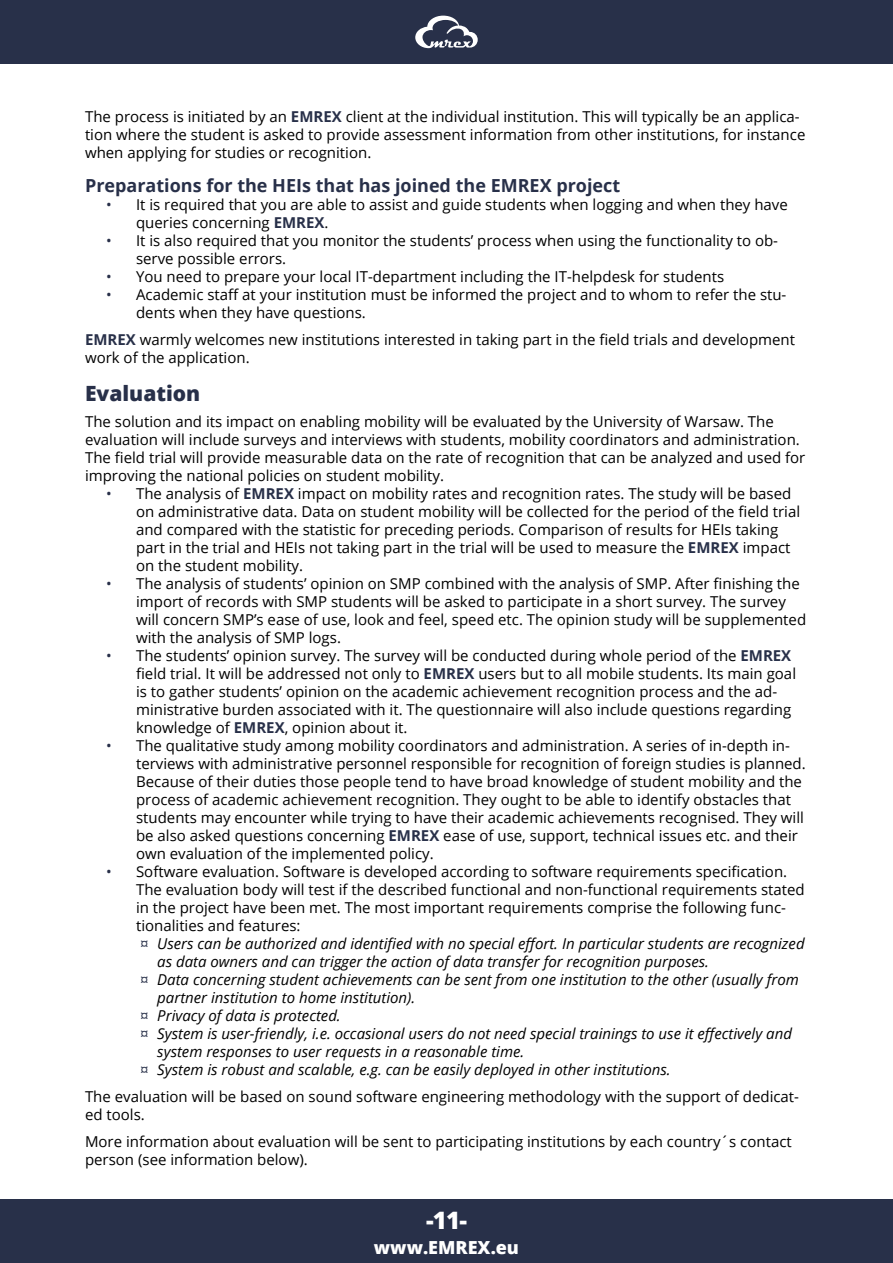
<style>
.page{position:relative;width:893px;height:1263px;background:#fff}
.page>*{position:absolute;margin:0;border:0;box-sizing:border-box;transform-origin:0 0}
.t1{font:800 24px "Open Sans";color:#fff}
.t2{font:800 21px "Open Sans";color:#283049}
.t3{font:700 18px "Open Sans";color:#283049}
.t4{font:800 18px "Open Sans";color:#fff}
.t5{font:15px/18px "Open Sans";color:#000}
.t6{font:italic 15px "Open Sans";color:#000}
.s1{font-weight:700;color:#283049}
.s2{color:#283049}
.s3{font-style:normal;color:#283049}
</style>
<div class="page">
<div style="left:0;top:1199px;width:893px;height:64px;background:#283049"></div>
<div style="left:0;top:0;width:893px;height:64px;background:#283049"></div>
<svg style="left:415px;top:16px;width:63px;height:32px"></svg>
<p class="t5" style="left:85px;top:107px;width:722px">The process is initiated by an <span class="s1">EMREX</span> client at the individual institution. This will typically be an applica&shy;tion where the student is asked to provide assessment information from other institutions, for instance when applying for studies or recognition.</p>
<p class="t3" style="left:85px;top:173px;width:537px">Preparations for the HEIs that has joined the EMREX project</p>
<p class="t5" style="left:136px;top:196px;width:653px;text-indent:-30px"><span class="s2">•</span> It is required that you are able to assist and guide students when logging and when they have queries concerning <span class="s1">EMREX</span>.</p>
<p class="t5" style="left:136px;top:232px;width:643px;text-indent:-30px"><span class="s2">•</span> It is also required that you monitor the students’ process when using the functionality to ob&shy;serve possible errors.</p>
<p class="t5" style="left:106px;top:268px;width:619px"><span class="s2">•</span> You need to prepare your local IT-department including the IT-helpdesk for students</p>
<p class="t5" style="left:136px;top:286px;width:652px;text-indent:-30px"><span class="s2">•</span> Academic staff at your institution must be informed the project and to whom to refer the stu&shy;dents when they have questions.</p>
<p class="t5" style="left:85px;top:330px;width:711px"><span class="s1">EMREX</span> warmly welcomes new institutions interested in taking part in the field trials and development work of the application.</p>
<h2 class="t2" style="left:85px;top:377px;width:117px">Evaluation</h2>
<p class="t5" style="left:85px;top:413px;width:722px">The solution and its impact on enabling mobility will be evaluated by the University of Warsaw. The evaluation will include surveys and interviews with students, mobility coordinators and administration.<br>The field trial will provide measurable data on the rate of recognition that can be analyzed and used for improving the national policies on student mobility.</p>
<p class="t5" style="left:136px;top:485px;width:666px;text-indent:-30px"><span class="s2">•</span> The analysis of <span class="s1">EMREX</span> impact on mobility rates and recognition rates. The study will be based on administrative data. Data on student mobility will be collected for the period of the field trial and compared with the statistic for preceding periods. Comparison of results for HEIs taking part in the trial and HEIs not taking part in the trial will be used to measure the <span class="s1">EMREX</span> impact on the student mobility.</p>
<p class="t5" style="left:136px;top:575px;width:672px;text-indent:-30px"><span class="s2">•</span> The analysis of students’ opinion on SMP combined with the analysis of SMP. After finishing the import of records with SMP students will be asked to participate in a short survey. The survey will concern SMP’s ease of use, look and feel, speed etc. The opinion study will be supplemented with the analysis of SMP logs.</p>
<p class="t5" style="left:136px;top:647px;width:661px;text-indent:-30px"><span class="s2">•</span> The students’ opinion survey. The survey will be conducted during whole period of the <span class="s1">EMREX </span>field trial. It will be addressed not only to <span class="s1">EMREX</span> users but to all mobile students. Its main goal is to gather students’ opinion on the academic achievement recognition process and the ad&shy;ministrative burden associated with it. The questionnaire will also include questions regarding knowledge of <span class="s1">EMREX</span>, opinion about it.</p>
<p class="t5" style="left:136px;top:737px;width:671px;text-indent:-30px"><span class="s2">•</span> The qualitative study among mobility coordinators and administration. A series of in-depth in&shy;terviews with administrative personnel responsible for recognition of foreign studies is planned.<br>Because of their duties those people tend to have broad knowledge of student mobility and the process of academic achievement recognition. They ought to be able to identify obstacles that students may encounter while trying to have their academic achievements recognised. They will be also asked questions concerning <span class="s1">EMREX</span> ease of use, support, technical issues etc. and their own evaluation of the implemented policy.</p>
<p class="t5" style="left:106px;top:863px;width:682px"><span class="s2">•</span> Software evaluation. Software is developed according to software requirements specification.</p>
<p class="t5" style="left:136px;top:881px;width:670px">The evaluation body will test if the described functional and non-functional requirements stated</p>
<p class="t5" style="left:136px;top:899px;width:651px">in the project have been met. The most important requirements comprise the following func-</p>
<p class="t5" style="left:136px;top:917px;width:166px">tionalities and features:</p>
<p class="t6" style="left:140px;top:934px;width:666px"><span class="s3">¤</span> Users can be authorized and identified with no special effort. In particular students are recognized</p>
<p class="t6" style="left:157px;top:952px;width:553px">as data owners and can trigger the action of data transfer for recognition purposes.</p>
<p class="t6" style="left:140px;top:970px;width:660px"><span class="s3">¤</span> Data concerning student achievements can be sent from one institution to the other (usually from</p>
<p class="t6" style="left:157px;top:988px;width:260px">partner institution to home institution).</p>
<p class="t6" style="left:140px;top:1006px;width:202px"><span class="s3">¤</span> Privacy of data is protected.</p>
<p class="t6" style="left:140px;top:1024px;width:653px"><span class="s3">¤</span> System is user-friendly, i.e. occasional users do not need special trainings to use it effectively and</p>
<p class="t6" style="left:157px;top:1042px;width:368px">system responses to user requests in a reasonable time.</p>
<p class="t6" style="left:140px;top:1060px;width:532px"><span class="s3">¤</span> System is robust and scalable, e.g. can be easily deployed in other institutions.</p>
<p class="t5" style="left:85px;top:1087px;width:715px">The evaluation will be based on sound software engineering methodology with the support of dedicat&shy;ed tools.</p>
<p class="t5" style="left:85px;top:1132px;width:708px">More information about evaluation will be sent to participating institutions by each country´s contact person (see information below).</p>
<h1 class="t1" style="left:426px;top:1202px;width:42px">-11-</h1>
<p class="t4" style="left:374px;top:1233px;width:147px">www.EMREX.eu</p>
</div>
